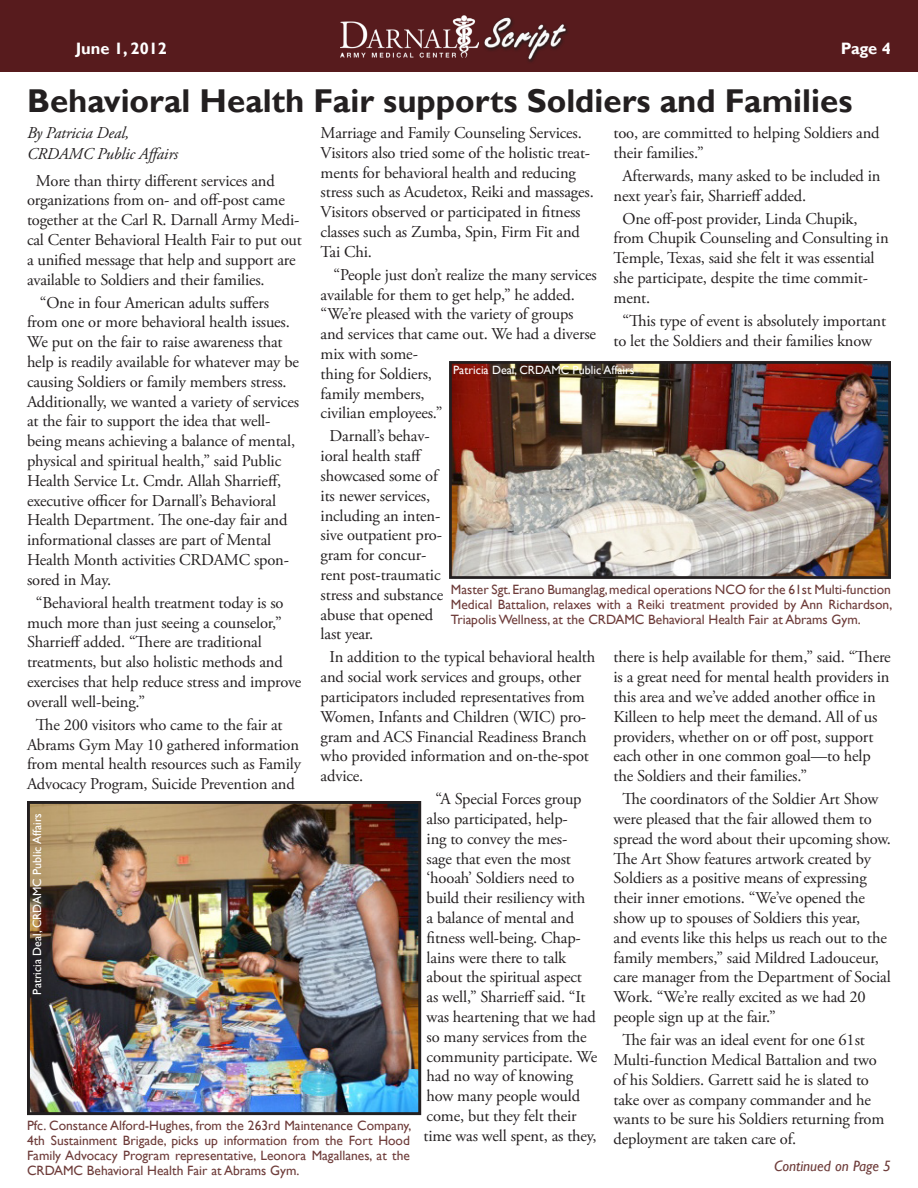
<style>
.page{position:relative;width:918px;height:1188px;background:#fff}
.page>*{position:absolute;margin:0;border:0;box-sizing:border-box;transform-origin:0 0}
.Headline{font:700 33px "Gill Sans";color:#231f20}
.Text{font:16.5px/19.8px "Adobe Garamond Pro";letter-spacing:-.01em;color:#231f20}
.Byline_Top{font:italic 16.5px/21px "Adobe Garamond Pro";letter-spacing:-.01em;color:#231f20}
.t1{font:700 16.5px "Gill Sans";color:#fff}
.Jump{font:italic 15px "Gill Sans";color:#6e3c3a}
.Cutlines{font:13.5px/15px "Gill Sans";color:#6e3c3a;text-align:justify}
.Phto_credit{font:12px "Gill Sans";color:#fff}
</style>
<div class="page">
<div style="left:0;top:0;width:918px;height:72px;background:#571b1d"></div>
<img style="left:484px;top:17px;width:84px;height:45px">
<img style="left:340px;top:15px;width:138px;height:42px">
<img style="left:453px;top:365px;width:434px;height:210px">
<div style="left:449px;top:361px;width:442px;height:218px;border:3px solid #231f20"></div>
<img style="left:31px;top:805px;width:386px;height:306px">
<div style="left:27px;top:801px;width:394px;height:314px;border:3px solid #231f20"></div>
<p class="t1" style="left:76px;top:38px;width:93px">June 1, 2012</p>
<p class="t1" style="left:841px;top:38px;width:52px">Page 4</p>
<p class="Headline" style="left:27px;top:81px;width:827px">Behavioral Health Fair supports Soldiers and Families</p>
<p class="Text" style="left:614px;top:123px;width:268px">too, are committed to helping Soldiers and their families.”</p>
<p class="Text" style="left:614px;top:166px;width:268px;text-indent:9px">Afterwards, many asked to be included in next year’s fair, Sharrieff added.</p>
<p class="Text" style="left:614px;top:209px;width:277px;text-indent:9px">One off-post provider, Linda Chupik, from Chupik Counseling and Consulting in Temple, Texas, said she felt it was essential she participate, despite the time commit&shy;ment.</p>
<p class="Text" style="left:614px;top:311px;width:274px;text-indent:9px">“This type of event is absolutely important to let the Soldiers and their families know</p>
<p class="Text" style="left:321px;top:123px;width:275px">Marriage and Family Counseling Services.<br>Visitors also tried some of the holistic treat&shy;ments for behavioral health and reducing stress such as Acudetox, Reiki and massages.<br>Visitors observed or participated in fitness classes such as Zumba, Spin, Firm Fit and Tai Chi.</p>
<p class="Text" style="left:321px;top:265px;width:278px;text-indent:13px">“People just don’t realize the many services available for them to get help,” he added. “We’re pleased with the variety of groups and services that came out. We had a diverse mix with some-<br>thing for Soldiers,<br>family members,<br>civilian employees.”</p>
<p class="Text" style="left:321px;top:427px;width:124px;text-indent:9px">Darnall’s behav&shy;ioral health staff showcased some of its newer services, including an inten&shy;sive outpatient pro&shy;gram for concur&shy;rent post-traumatic stress and substance abuse that opened last year.</p>
<p class="Text" style="left:321px;top:648px;width:276px;text-indent:9px">In addition to the typical behavioral health and social work services and groups, other participators included representatives from Women, Infants and Children (WIC) pro&shy;gram and ACS Financial Readiness Branch who provided information and on-the-spot advice.</p>
<p class="Text" style="left:423px;top:790px;width:175px;text-indent:12px">“A Special Forces group also participated, help-<br>ing to convey the mes-<br>sage that even the most ‘hooah’ Soldiers need to build their resiliency with<br>a balance of mental and fitness well-being. Chap&shy;lains were there to talk about the spiritual aspect<br>as well,” Sharrieff said. “It was heartening that we had so many services from the community participate. We had no way of knowing how many people would come, but they felt their time was well spent, as they,</p>
<p class="Byline_Top" style="left:27px;top:123px;width:153px">By Patricia Deal,<br>CRDAMC Public Affairs</p>
<p class="Text" style="left:27px;top:171px;width:276px;text-indent:9px">More than thirty different services and organizations from on- and off-post came together at the Carl R. Darnall Army Medi&shy;cal Center Behavioral Health Fair to put out a unified message that help and support are available to Soldiers and their families.</p>
<p class="Text" style="left:27px;top:293px;width:274px;text-indent:13px">“One in four American adults suffers from one or more behavioral health issues.<br>We put on the fair to raise awareness that help is readily available for whatever may be causing Soldiers or family members stress.<br>Additionally, we wanted a variety of services at the fair to support the idea that well&shy;being means achieving a balance of mental, physical and spiritual health,” said Public Health Service Lt. Cmdr. Allah Sharrieff, executive officer for Darnall’s Behavioral Health Department. The one-day fair and informational classes are part of Mental Health Month activities CRDAMC spon&shy;sored in May.</p>
<p class="Text" style="left:27px;top:593px;width:276px;text-indent:9px">“Behavioral health treatment today is so much more than just seeing a counselor,” Sharrieff added. “There are traditional treatments, but also holistic methods and exercises that help reduce stress and improve overall well-being.”</p>
<p class="Text" style="left:27px;top:715px;width:275px;text-align:center">The 200 visitors who came to the fair at Abrams Gym May 10 gathered information from mental health resources such as Family Advocacy Program, Suicide Prevention and</p>
<p class="Phto_credit" style="left:453px;top:363px;width:183px">Patricia Deal, CRDAMC Public Affairs</p>
<p class="Cutlines" style="left:451px;top:582px;width:443px">Master Sgt. Erano Bumanglag, medical operations NCO for the 61st Multi-function Medical Battalion, relaxes with a Reiki treatment provided by Ann Richardson, Triapolis Wellness, at the CRDAMC Behavioral Health Fair at Abrams Gym.</p>
<p class="Text" style="left:614px;top:648px;width:279px">there is help available for them,” said. “There is a great need for mental health providers in this area and we’ve added another office in Killeen to help meet the demand. All of us providers, whether on or off post, support each other in one common goal—to help the Soldiers and their families.”</p>
<p class="Text" style="left:614px;top:790px;width:279px;text-indent:9px">The coordinators of the Soldier Art Show were pleased that the fair allowed them to spread the word about their upcoming show.<br>The Art Show features artwork created by Soldiers as a positive means of expressing their inner emotions. “We’ve opened the show up to spouses of Soldiers this year,<br>and events like this helps us reach out to the family members,” said Mildred Ladouceur, care manager from the Department of Social Work. “We’re really excited as we had 20 people sign up at the fair.”</p>
<p class="Text" style="left:614px;top:1031px;width:272px;text-indent:9px">The fair was an ideal event for one 61st Multi-function Medical Battalion and two of his Soldiers. Garrett said he is slated to take over as company commander and he wants to be sure his Soldiers returning from deployment are taken care of.</p>
<p class="Phto_credit" style="left:30px;top:994px;width:183px;rotate:-90deg">Patricia Deal, CRDAMC Public Affairs</p>
<p class="Cutlines" style="left:27px;top:1118px;width:386px">Pfc. Constance Alford-Hughes, from the 263rd Maintenance Company, 4th Sustainment Brigade, picks up information from the Fort Hood Family Advocacy Program representative, Leonora Magallanes, at the CRDAMC Behavioral Health Fair at Abrams Gym.</p>
<p class="Jump" style="left:774px;top:1158px;width:118px">Continued on Page 5</p>
</div>
